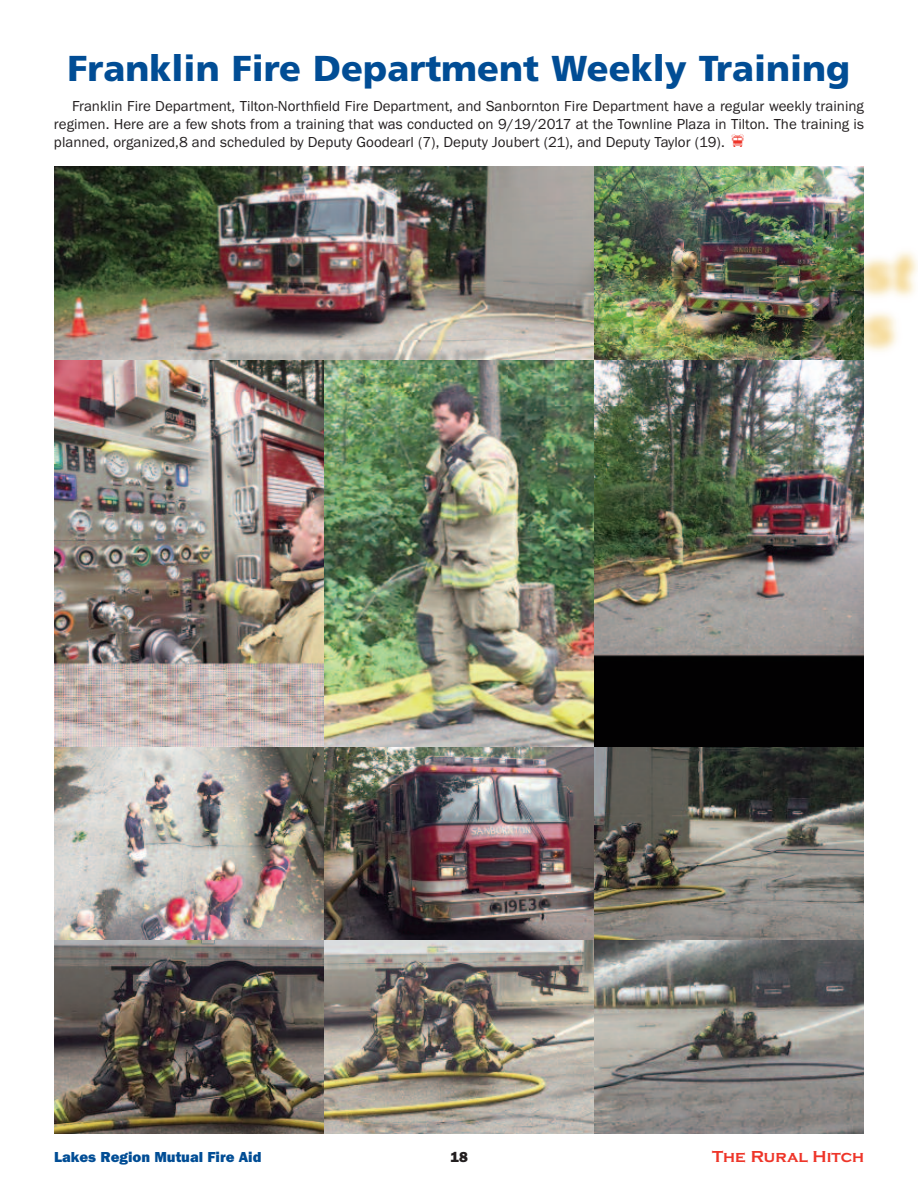
<style>
.page{position:relative;width:918px;height:1188px;background:#fff}
.page>*{position:absolute;margin:0;border:0;box-sizing:border-box;transform-origin:0 0}
.t1{font:900 36px "Frutiger";color:#014d95}
.t2{font:700 16.5px "Copperplate Gothic";color:#ee3529}
.t3{font:15px/18px "Franklin Gothic";color:#231f20;text-align:justify}
.t4{font:15px "Franklin Gothic URW Hea";color:#014d95}
.t5{font:15px "Franklin Gothic URW Hea";color:#231f20}
</style>
<div class="page">
<img style="left:54px;top:166px;width:810px;height:968px">
<img style="left:174px;top:340px;width:333px;height:51px">
<img style="left:555px;top:210px;width:363px;height:195px">
<h1 class="t1" style="left:68px;top:54px;width:784px">Franklin Fire Department Weekly Training</h1>
<p class="t3" style="left:54px;top:97px;width:812px;text-indent:18px">Franklin Fire Department, Tilton-Northfield Fire Department, and Sanbornton Fire Department have a regular weekly training regimen. Here are a few shots from a training that was conducted on 9/19/2017 at the Townline Plaza in Tilton. The training is planned, organized,8 and scheduled by Deputy Goodearl (7), Deputy Joubert (21), and Deputy Taylor (19).</p>
<p class="t4" style="left:54px;top:1148px;width:209px">Lakes Region Mutual Fire Aid</p>
<p class="t5" style="left:450px;top:1148px;width:19px">18</p>
<p class="t2" style="left:712px;top:1147px;width:153px">The Rural Hitch</p>
</div>
